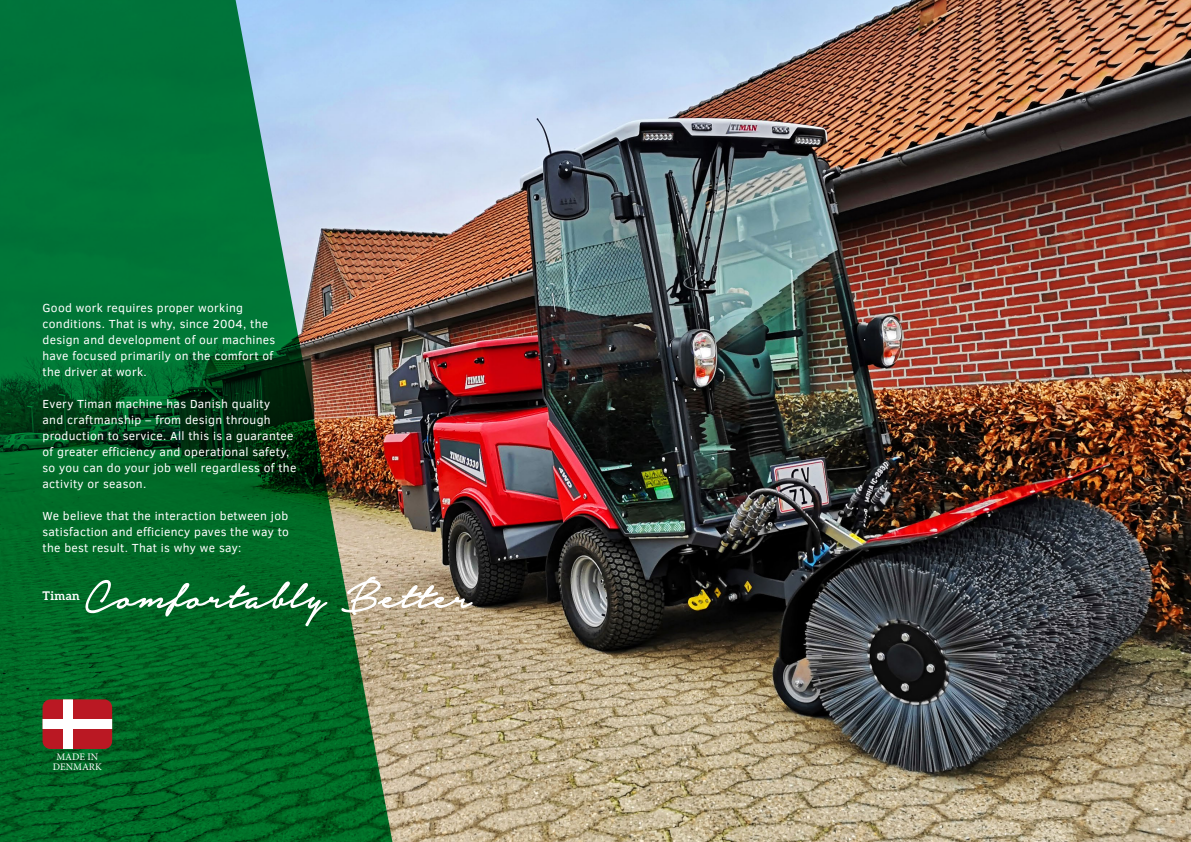
<style>
.page{position:relative;width:1191px;height:842px;background:#fff}
.page>*{position:absolute;margin:0;border:0;box-sizing:border-box;transform-origin:0 0}
.t1{font:12px/16px "Clear Sans";letter-spacing:.025em;color:#fff}
.t2{font:700 12px "Aleo";letter-spacing:.025em;color:#fff}
.t3{font:10px/10px "Minion Pro";color:#fff;text-align:center}
</style>
<div class="page">
<img style="left:395px;top:0;width:796px;height:842px">
<svg style="left:0;top:0;width:395px;height:842px;background:#237344"></svg>
<svg style="left:71px;top:576px;width:402px;height:55px;background:#4e8757"></svg>
<div style="left:43px;top:699px;width:69px;height:50px;background:#ba1823"></div>
<div style="left:63px;top:699px;width:9px;height:50px;background:#fff"></div>
<div style="left:43px;top:719px;width:69px;height:10px;background:#fff"></div>
<p class="t1" style="left:43px;top:301px;width:234px">Good work requires proper working conditions. That is why, since 2004, the design and development of our machines have focused primarily on the comfort of the driver at work.</p>
<p class="t1" style="left:43px;top:397px;width:255px">Every Timan machine has Danish quality<br>and craftmanship – from design through production to service. All this is a guarantee of greater efficiency and operational safety, so you can do your job well regardless of the activity or season.</p>
<p class="t1" style="left:43px;top:509px;width:248px;text-align:justify">We believe that the interaction between job satisfaction and efficiency paves the way to the best result. That is why we say:</p>
<p class="t2" style="left:43px;top:591px;width:39px">Timan</p>
<p class="t3" style="left:53px;top:751px;width:51px">MADE IN<br>DENMARK</p>
</div>
